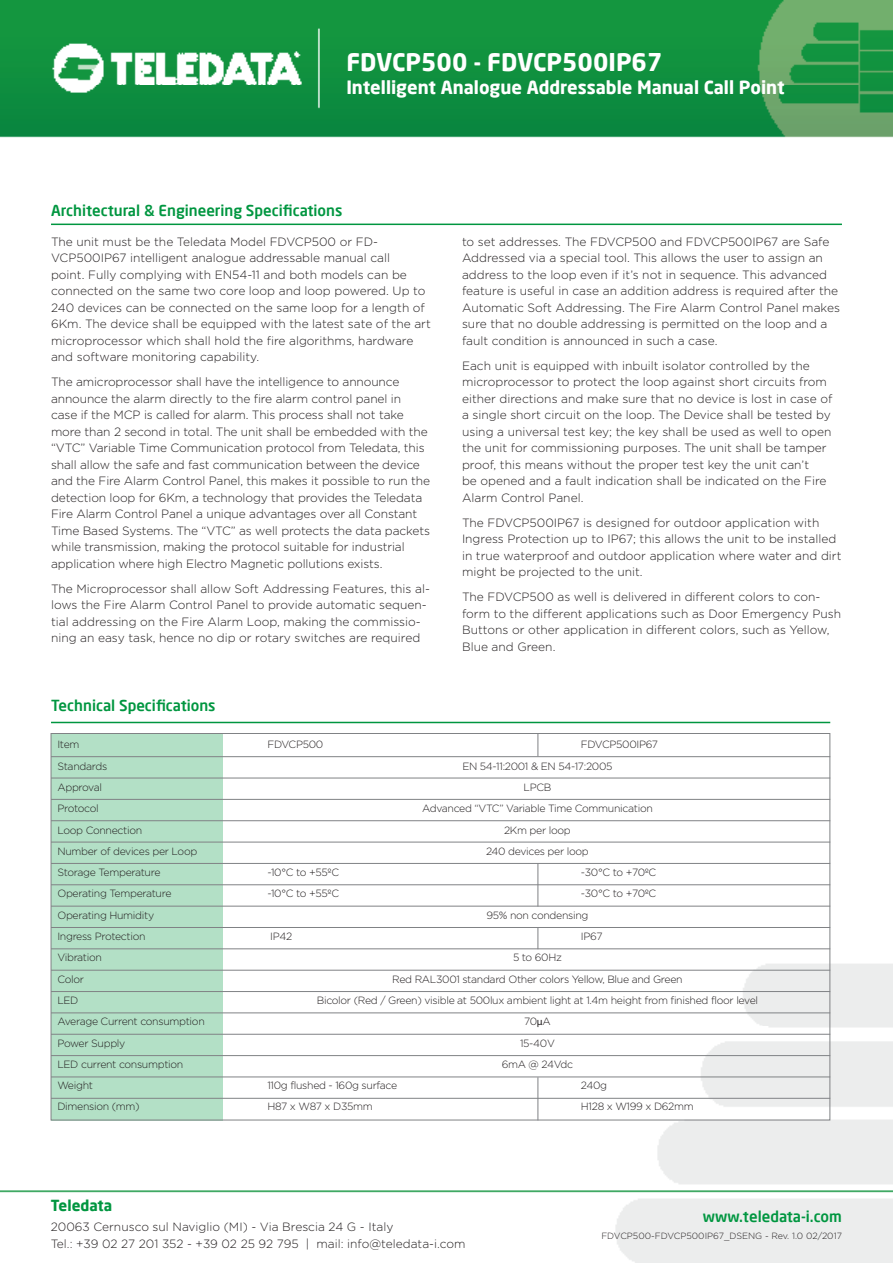
<style>
.page{position:relative;width:893px;height:1263px;background:#fff}
.page>*{position:absolute;margin:0;border:0;box-sizing:border-box;transform-origin:0 0}
.t1{font:700 24px "Neo Sans Pro";color:#fff}
.t2{font:700 18px "Neo Sans Pro";color:#fff}
.t3{font:500 15px "Neo Sans Pro";color:#009640}
.t4{font:700 15px "Neo Sans Pro";color:#009640}
.t5{font:300 12px/16.5px "Gotham";color:#231f20}
.t6{font:300 12px/16.5px "Gotham Rounded";color:#231f20}
.t7{font:300 10.5px "Gotham";letter-spacing:-.03em;color:#231f20}
.t8{font:300 9px "Gotham";color:#231f20}
.s1{font-family:"Myriad Pro";font-weight:400}
</style>
<div class="page">
<img style="left:0;top:0;width:893px;height:1262px">
<hr style="left:51px;top:224px;width:791px;height:1px;background:#009640">
<div style="left:51px;top:733px;width:171px;height:387px;background:#b3e0c6"></div>
<hr style="left:51px;top:722px;width:779px;height:1px;background:#009640">
<hr style="left:51px;top:756px;width:779px;height:1px;background:#808285">
<hr style="left:51px;top:842px;width:779px;height:1px;background:#808285">
<hr style="left:51px;top:927px;width:779px;height:1px;background:#808285">
<hr style="left:51px;top:1012px;width:779px;height:1px;background:#808285">
<hr style="left:51px;top:1098px;width:779px;height:1px;background:#808285">
<hr style="left:51px;top:799px;width:779px;height:1px;background:#808285">
<hr style="left:51px;top:884px;width:779px;height:1px;background:#808285">
<hr style="left:51px;top:970px;width:779px;height:1px;background:#808285">
<hr style="left:51px;top:1055px;width:779px;height:1px;background:#808285">
<hr style="left:51px;top:778px;width:779px;height:1px;background:#808285">
<hr style="left:51px;top:863px;width:779px;height:1px;background:#808285">
<hr style="left:51px;top:948px;width:779px;height:1px;background:#808285">
<hr style="left:51px;top:1034px;width:779px;height:1px;background:#808285">
<hr style="left:51px;top:820px;width:779px;height:1px;background:#808285">
<hr style="left:51px;top:906px;width:779px;height:1px;background:#808285">
<hr style="left:51px;top:991px;width:779px;height:1px;background:#808285">
<hr style="left:51px;top:1076px;width:779px;height:1px;background:#808285">
<svg style="left:537px;top:733px;width:1px;height:23px"></svg>
<svg style="left:537px;top:928px;width:1px;height:21px"></svg>
<hr style="left:537px;top:863px;width:1px;height:43px;background:#808285">
<hr style="left:537px;top:1077px;width:1px;height:43px;background:#808285">
<p class="t1" style="left:346px;top:47px;width:318px">FDVCP500 - FDVCP500IP67</p>
<p class="t2" style="left:346px;top:76px;width:440px">Intelligent Analogue Addressable Manual Call Point</p>
<p class="t3" style="left:51px;top:201px;width:293px">Architectural &amp; Engineering Specifications</p>
<p class="t5" style="left:51px;top:233px;width:381px">The unit must be the Teledata Model FDVCP500 or FD-VCP500IP67 intelligent analogue addressable manual call<br>point. Fully complying with EN54-11 and both models can be connected on the same two core loop and loop powered. Up to 240 devices can be connected on the same loop for a length of 6Km. The device shall be equipped with the latest sate of the art microprocessor which shall hold the fire algorithms, hardware and software monitoring capability.</p>
<p class="t5" style="left:51px;top:373px;width:381px">The amicroprocessor shall have the intelligence to announce announce the alarm directly to the fire alarm control panel in case if the MCP is called for alarm. This process shall not take more than 2 second in total. The unit shall be embedded with the “VTC” Variable Time Communication protocol from Teledata, this shall allow the safe and fast communication between the device and the Fire Alarm Control Panel, this makes it possible to run the detection loop for 6Km, a technology that provides the Teledata Fire Alarm Control Panel a unique advantages over all Constant Time Based Systems. The “VTC” as well protects the data packets while transmission, making the protocol suitable for industrial application where high Electro Magnetic pollutions exists.</p>
<p class="t5" style="left:51px;top:580px;width:380px">The Microprocessor shall allow Soft Addressing Features, this al&shy;lows the Fire Alarm Control Panel to provide automatic sequen&shy;tial addressing on the Fire Alarm Loop, making the commissio&shy;ning an easy task, hence no dip or rotary switches are required</p>
<p class="t5" style="left:462px;top:233px;width:379px">to set addresses. The FDVCP500 and FDVCP500IP67 are Safe Addressed via a special tool. This allows the user to assign an address to the loop even if it’s not in sequence. This advanced feature is useful in case an addition address is required after the Automatic Soft Addressing. The Fire Alarm Control Panel makes sure that no double addressing is permitted on the loop and a fault condition is announced in such a case.</p>
<p class="t5" style="left:462px;top:357px;width:372px">Each unit is equipped with inbuilt isolator controlled by the microprocessor to protect the loop against short circuits from either directions and make sure that no device is lost in case of a single short circuit on the loop. The Device shall be tested by using a universal test key; the key shall be used as well to open the unit for commissioning purposes. The unit shall be tamper proof, this means without the proper test key the unit can’t<br>be opened and a fault indication shall be indicated on the Fire Alarm Control Panel.</p>
<p class="t5" style="left:462px;top:514px;width:381px">The FDVCP500IP67 is designed for outdoor application with Ingress Protection up to IP67; this allows the unit to be installed in true waterproof and outdoor application where water and dirt might be projected to the unit.</p>
<p class="t5" style="left:462px;top:588px;width:381px">The FDVCP500 as well is delivered in different colors to con&shy;form to the different applications such as Door Emergency Push Buttons or other application in different colors, such as Yellow, Blue and Green.</p>
<p class="t3" style="left:51px;top:696px;width:166px">Technical Specifications</p>
<p class="t7" style="left:57px;top:739px;width:24px">Item</p>
<p class="t7" style="left:267px;top:739px;width:57px">FDVCP500</p>
<p class="t7" style="left:581px;top:739px;width:79px">FDVCP500IP67</p>
<p class="t7" style="left:57px;top:760px;width:51px">Standards</p>
<p class="t7" style="left:462px;top:760px;width:152px">EN 54-11:2001 &amp; EN 54-17:2005</p>
<p class="t7" style="left:57px;top:781px;width:46px">Approval</p>
<p class="t7" style="left:523px;top:781px;width:29px">LPCB</p>
<p class="t7" style="left:57px;top:803px;width:43px">Protocol</p>
<p class="t7" style="left:422px;top:803px;width:232px">Advanced “VTC” Variable Time Communication</p>
<p class="t7" style="left:57px;top:824px;width:86px">Loop Connection</p>
<p class="t7" style="left:504px;top:824px;width:68px">2Km per loop</p>
<p class="t7" style="left:57px;top:845px;width:141px">Number of devices per Loop</p>
<p class="t7" style="left:486px;top:845px;width:104px">240 devices per loop</p>
<p class="t7" style="left:57px;top:867px;width:105px">Storage Temperature</p>
<p class="t7" style="left:267px;top:867px;width:73px">-10°C to +55ºC</p>
<p class="t7" style="left:581px;top:867px;width:77px">-30°C to +70ºC</p>
<p class="t7" style="left:57px;top:888px;width:116px">Operating Temperature</p>
<p class="t7" style="left:267px;top:888px;width:73px">-10°C to +55ºC</p>
<p class="t7" style="left:581px;top:888px;width:77px">-30°C to +70ºC</p>
<p class="t7" style="left:57px;top:909px;width:98px">Operating Humidity</p>
<p class="t7" style="left:486px;top:909px;width:103px">95% non condensing</p>
<p class="t7" style="left:57px;top:931px;width:90px">Ingress Protection</p>
<p class="t7" style="left:270px;top:931px;width:24px">IP42</p>
<p class="t7" style="left:581px;top:931px;width:23px">IP67</p>
<p class="t7" style="left:57px;top:952px;width:46px">Vibration</p>
<p class="t7" style="left:513px;top:952px;width:50px">5 to 60Hz</p>
<p class="t7" style="left:57px;top:973px;width:28px">Color</p>
<p class="t7" style="left:392px;top:973px;width:292px">Red RAL3001 standard Other colors Yellow, Blue and Green</p>
<p class="t7" style="left:57px;top:994px;width:23px">LED</p>
<p class="t7" style="left:317px;top:994px;width:443px">Bicolor (Red / Green) visible at 500lux ambient light at 1.4m height from finished floor level</p>
<p class="t7" style="left:57px;top:1016px;width:149px">Average Current consumption</p>
<p class="t7" style="left:524px;top:1016px;width:28px">70<span class="s1">μ</span>A</p>
<p class="t7" style="left:57px;top:1037px;width:70px">Power Supply</p>
<p class="t7" style="left:520px;top:1037px;width:36px">15-40V</p>
<p class="t7" style="left:57px;top:1058px;width:127px">LED current consumption</p>
<p class="t7" style="left:502px;top:1058px;width:73px">6mA @ 24Vdc</p>
<p class="t7" style="left:57px;top:1080px;width:37px">Weight</p>
<p class="t7" style="left:267px;top:1080px;width:131px">110g flushed - 160g surface</p>
<p class="t7" style="left:581px;top:1080px;width:28px">240g</p>
<p class="t7" style="left:57px;top:1101px;width:84px">Dimension (mm)</p>
<p class="t7" style="left:267px;top:1101px;width:107px">H87 x W87 x D35mm</p>
<p class="t7" style="left:581px;top:1101px;width:114px">H128 x W199 x D62mm</p>
<p class="t4" style="left:51px;top:1195px;width:63px">Teledata</p>
<p class="t6" style="left:51px;top:1218px;width:416px">20063 Cernusco sul Naviglio (MI) - Via Brescia 24 G - Italy<br>Tel.: +39 02 27 201 352 - +39 02 25 92 795 | mail: info@teledata-i.com</p>
<p class="t3" style="left:703px;top:1207px;width:140px">www.teledata-i.com</p>
<p class="t8" style="left:601px;top:1231px;width:242px">FDVCP500-FDVCP500IP67_DSENG - Rev. 1.0 02/2017</p>
</div>
